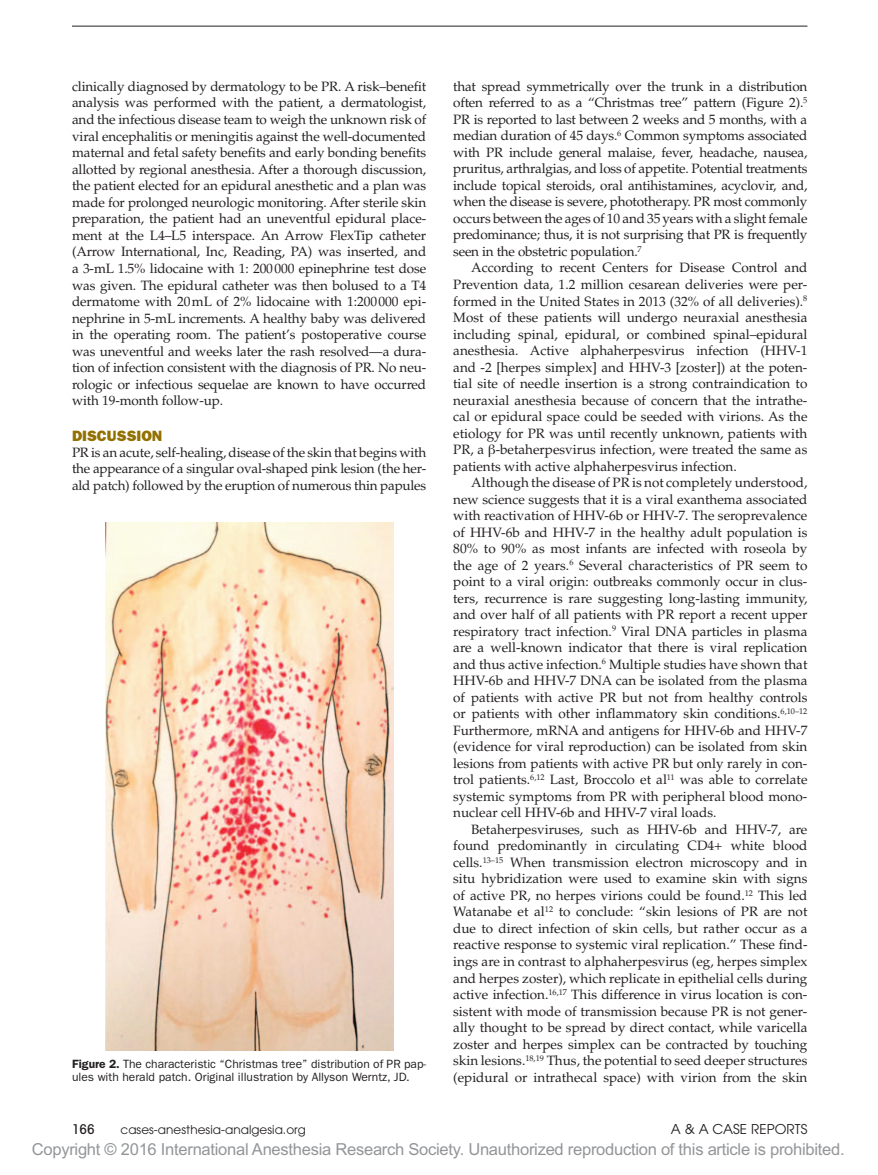
<style>
.page{position:relative;width:878px;height:1175px;background:#fff}
.page>*{position:absolute;margin:0;border:0;box-sizing:border-box;transform-origin:0 0}
.t1{font:16.5px "Arial MT Std";letter-spacing:-.015em;color:#939598}
.t2{font:15px "ITC Franklin Gothic Std Hvy";color:#927100}
.t3{font:13.5px/16.5px "Palatino LT Std";letter-spacing:-.01em;color:#231f20;text-align:justify}
.t4{font:13.5px "Avant Garde";letter-spacing:.005em;color:#231f20}
.t5{font:500 condensed 13.5px "Avant Garde";color:#231f20}
.t6{font:12px/13.5px "ITC Franklin Gothic Std";color:#231f20}
.t7{font:12px "Avant Garde";letter-spacing:.005em;color:#231f20}
.s1{font-weight:600}
.s2{font-family:"Gandhari Unicode"}
</style>
<div class="page">
<hr style="left:72px;top:26px;width:735px;height:1px;background:#231f20">
<img style="left:105px;top:522px;width:288px;height:528px">
<p class="t3" style="left:72px;top:78px;width:356px">clinically diagnosed by dermatology to be PR. A risk–benefit analysis was performed with the patient, a dermatologist, and the infectious disease team to weigh the unknown risk of viral encephalitis or meningitis against the well-documented maternal and fetal safety benefits and early bonding benefits allotted by regional anesthesia. After a thorough discussion, the patient elected for an epidural anesthetic and a plan was made for prolonged neurologic monitoring. After sterile skin preparation, the patient had an uneventful epidural place&shy;ment at the L4–L5 interspace. An Arrow FlexTip catheter (Arrow International, Inc, Reading, PA) was inserted, and a 3-mL 1.5% lidocaine with 1: 200000 epinephrine test dose was given. The epidural catheter was then bolused to a T4 dermatome with 20mL of 2% lidocaine with 1:200000 epi&shy;nephrine in 5-mL increments. A healthy baby was delivered in the operating room. The patient’s postoperative course was uneventful and weeks later the rash resolved—a dura&shy;tion of infection consistent with the diagnosis of PR. No neu&shy;rologic or infectious sequelae are known to have occurred with 19-month follow-up.</p>
<p class="t2" style="left:72px;top:427px;width:92px">DISCUSSION</p>
<p class="t3" style="left:72px;top:444px;width:356px">PR is an acute, self-healing, disease of the skin that begins with the appearance of a singular oval-shaped pink lesion (the her&shy;ald patch) followed by the eruption of numerous thin papules</p>
<p class="t6" style="left:72px;top:1057px;width:355px"><span class="s1">Figure 2.</span> The characteristic “Christmas tree” distribution of PR pap&shy;ules with herald patch. Original illustration by Allyson Werntz, JD.</p>
<p class="t3" style="left:453px;top:78px;width:356px">that spread symmetrically over the trunk in a distribution often referred to as a “Christmas tree” pattern (Figure 2).<sup>5<br></sup>PR is reported to last between 2 weeks and 5 months, with a median duration of 45 days.<sup>6</sup> Common symptoms associated with PR include general malaise, fever, headache, nausea, pruritus, arthralgias, and loss of appetite. Potential treatments include topical steroids, oral antihistamines, acyclovir, and, when the disease is severe, phototherapy. PR most commonly occurs between the ages of 10 and 35 years with a slight female predominance; thus, it is not surprising that PR is frequently seen in the obstetric population.<sup>7</sup></p>
<p class="t3" style="left:453px;top:260px;width:356px;text-indent:18px">According to recent Centers for Disease Control and Prevention data, 1.2 million cesarean deliveries were per&shy;formed in the United States in 2013 (32% of all deliveries).<sup>8<br></sup>Most of these patients will undergo neuraxial anesthesia including spinal, epidural, or combined spinal–epidural anesthesia. Active alphaherpesvirus infection (HHV-1 and -2 [herpes simplex] and HHV-3 [zoster]) at the poten&shy;tial site of needle insertion is a strong contraindication to neuraxial anesthesia because of concern that the intrathe&shy;cal or epidural space could be seeded with virions. As the etiology for PR was until recently unknown, patients with PR, a <span class="s2">β</span>-betaherpesvirus infection, were treated the same as patients with active alphaherpesvirus infection.</p>
<p class="t3" style="left:453px;top:474px;width:356px;text-indent:18px">Although the disease of PR is not completely understood, new science suggests that it is a viral exanthema associated with reactivation of HHV-6b or HHV-7. The seroprevalence of HHV-6b and HHV-7 in the healthy adult population is 80% to 90% as most infants are infected with roseola by the age of 2 years.<sup>6</sup> Several characteristics of PR seem to point to a viral origin: outbreaks commonly occur in clus&shy;ters, recurrence is rare suggesting long-lasting immunity, and over half of all patients with PR report a recent upper respiratory tract infection.<sup>9</sup> Viral DNA particles in plasma are a well-known indicator that there is viral replication and thus active infection.<sup>6</sup> Multiple studies have shown that HHV-6b and HHV-7 DNA can be isolated from the plasma of patients with active PR but not from healthy controls or patients with other inflammatory skin conditions.<sup>6,10–12<br></sup>Furthermore, mRNA and antigens for HHV-6b and HHV-7 (evidence for viral reproduction) can be isolated from skin lesions from patients with active PR but only rarely in con&shy;trol patients.<sup>6,12</sup> Last, Broccolo et al<sup>11</sup> was able to correlate systemic symptoms from PR with peripheral blood mono&shy;nuclear cell HHV-6b and HHV-7 viral loads.</p>
<p class="t3" style="left:453px;top:821px;width:356px;text-indent:18px">Betaherpesviruses, such as HHV-6b and HHV-7, are found predominantly in circulating CD4+ white blood cells.<sup>13–15</sup> When transmission electron microscopy and in situ hybridization were used to examine skin with signs of active PR, no herpes virions could be found.<sup>12</sup> This led Watanabe et al<sup>12</sup> to conclude: “skin lesions of PR are not due to direct infection of skin cells, but rather occur as a reactive response to systemic viral replication.” These find&shy;ings are in contrast to alphaherpesvirus (eg, herpes simplex and herpes zoster), which replicate in epithelial cells during active infection.<sup>16,17</sup> This difference in virus location is con&shy;sistent with mode of transmission because PR is not gener&shy;ally thought to be spread by direct contact, while varicella zoster and herpes simplex can be contracted by touching skin lesions.<sup>18,19</sup> Thus, the potential to seed deeper structures (epidural or intrathecal space) with virion from the skin</p>
<p class="t5" style="left:72px;top:1121px;width:24px">166</p>
<p class="t7" style="left:120px;top:1123px;width:187px">cases-anesthesia-analgesia.org</p>
<p class="t4" style="left:671px;top:1121px;width:138px">A &amp; A case r eports</p>
<p class="t1" style="left:32px;top:1140px;width:814px">Copyright © 2016 International Anesthesia Research Society. Unauthorized reproduction of this article is prohibited.</p>
</div>
